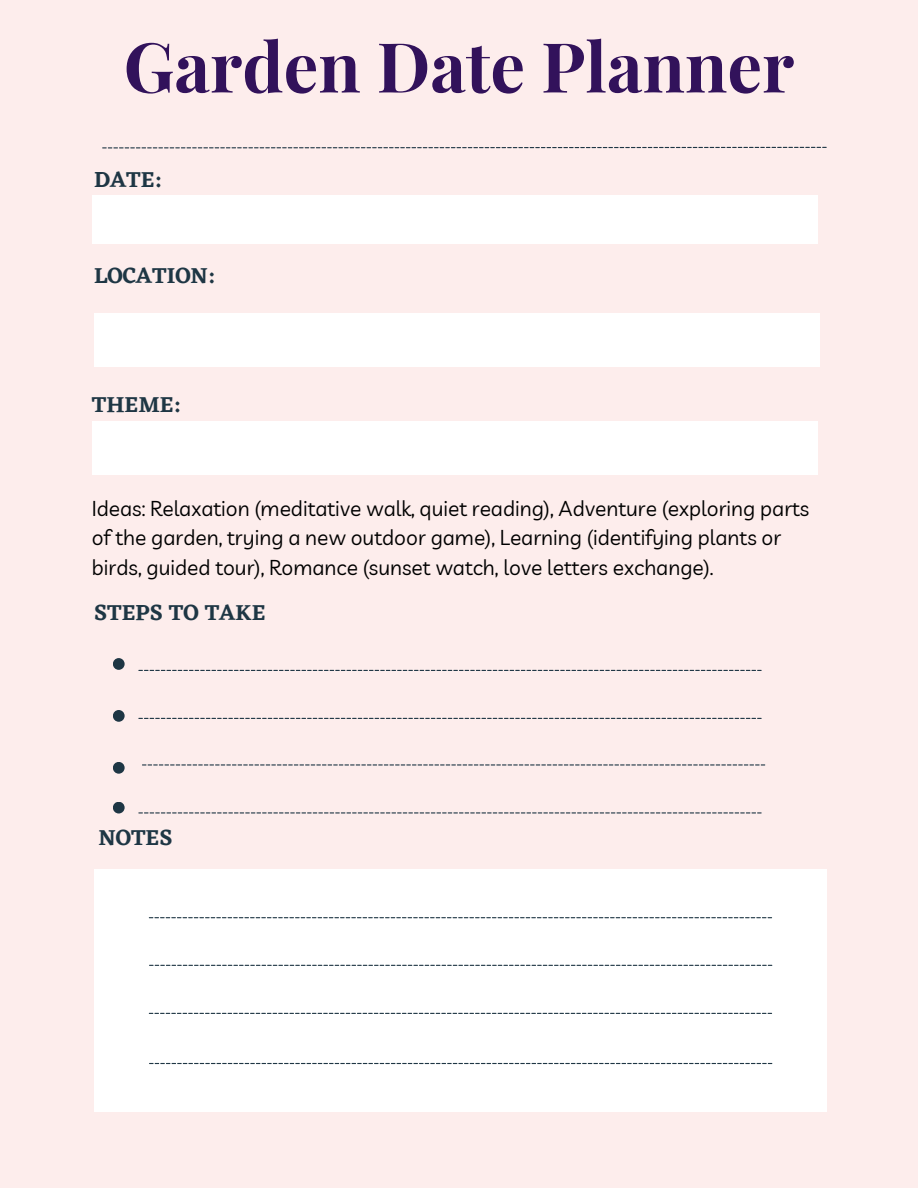
<style>
.page{position:relative;width:918px;height:1188px;background:#fdedec}
.page>*{position:absolute;margin:0;border:0;box-sizing:border-box;transform-origin:0 0}
.t1{font:700 69px "Playfair Display";color:#32125b}
.t2{font:600 22.5px "Eczar";color:#1e3644}
.t3{font:21px/29.2px "Livvic";color:#000}
</style>
<div class="page">
<div style="left:92px;top:196px;width:726px;height:48px;background:#fff"></div>
<div style="left:94px;top:313px;width:726px;height:54px;background:#fff"></div>
<div style="left:113px;top:658px;width:12px;height:12px;background:#1e3644;border-radius:50%"></div>
<div style="left:113px;top:710px;width:12px;height:12px;background:#1e3644;border-radius:50%"></div>
<div style="left:113px;top:802px;width:12px;height:12px;background:#1e3644;border-radius:50%"></div>
<svg style="left:102px;top:147px;width:725px;height:1px"></svg>
<div style="left:113px;top:762px;width:12px;height:12px;background:#1e3644;border-radius:50%"></div>
<svg style="left:138px;top:670px;width:624px;height:1px"></svg>
<svg style="left:138px;top:718px;width:624px;height:1px"></svg>
<svg style="left:142px;top:764px;width:623px;height:2px"></svg>
<svg style="left:138px;top:812px;width:624px;height:2px"></svg>
<div style="left:94px;top:869px;width:732px;height:243px;background:#fff"></div>
<svg style="left:149px;top:917px;width:623px;height:1px"></svg>
<svg style="left:149px;top:965px;width:623px;height:1px"></svg>
<svg style="left:149px;top:1013px;width:623px;height:1px"></svg>
<svg style="left:149px;top:1063px;width:623px;height:1px"></svg>
<div style="left:92px;top:421px;width:726px;height:54px;background:#fff"></div>
<h2 class="t1" style="left:124px;top:18px;width:672px">Garden Date Planner</h2>
<h2 class="t2" style="left:94px;top:166px;width:70px">DATE:</h2>
<h2 class="t2" style="left:94px;top:263px;width:123px">LOCATION:</h2>
<h1 class="t2" style="left:92px;top:392px;width:91px">THEME:</h1>
<h2 class="t3" style="left:92px;top:493px;width:719px">Ideas: Relaxation (meditative walk, quiet reading), Adventure (exploring parts of the garden, trying a new outdoor game), Learning (identifying plants or birds, guided tour), Romance (sunset watch, love letters exchange).</h2>
<p class="t2" style="left:94px;top:599px;width:173px">STEPS TO TAKE</p>
<h2 class="t2" style="left:98px;top:824px;width:76px">NOTES</h2>
</div>
